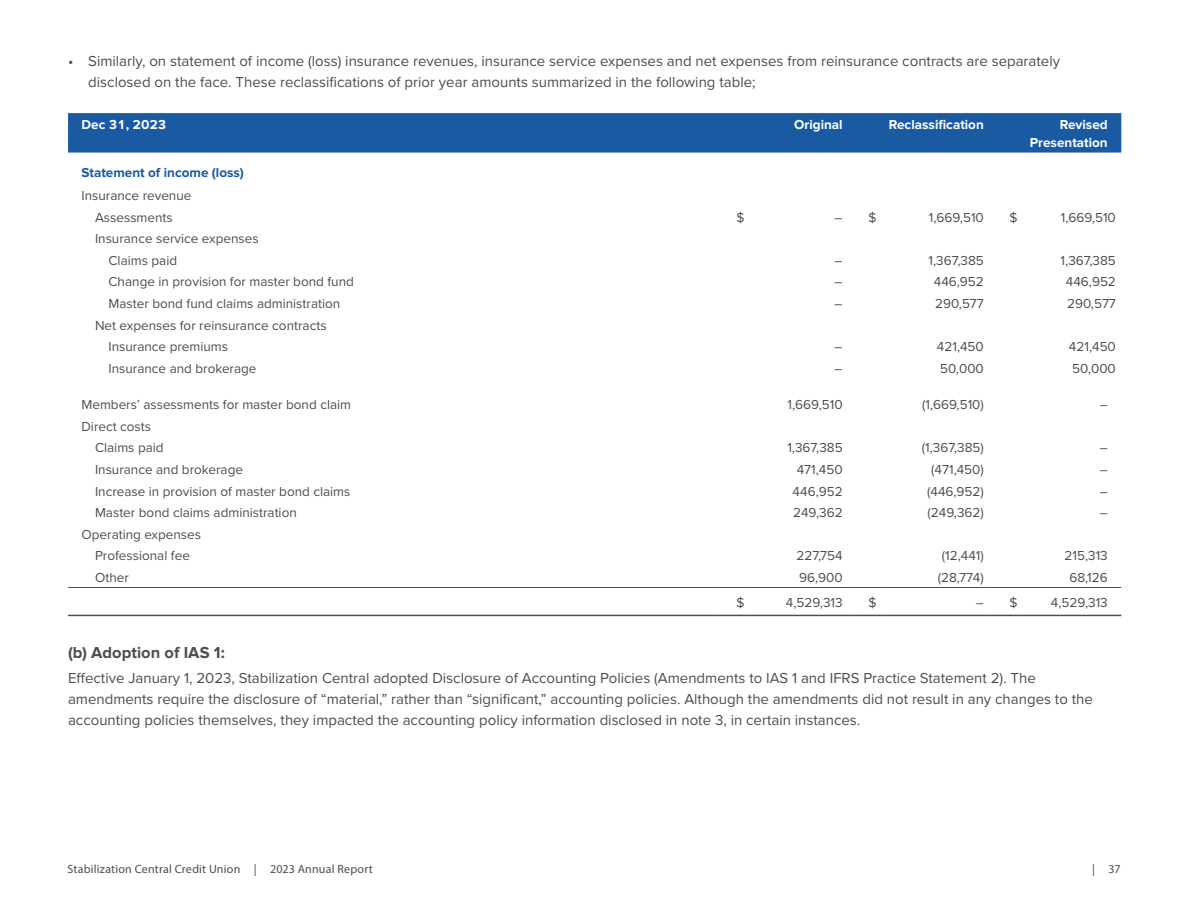
<style>
.page{position:relative;width:1188px;height:918px;background:#fff}
.page>*{position:absolute;margin:0;border:0;box-sizing:border-box;transform-origin:0 0}
.t1{font:700 16.5px "Proxima Nova";color:#4d4d4f}
.t2{font:15px/21px "Proxima Nova";color:#4d4d4f}
.t3{font:13.5px/21.6px "Proxima Nova";color:#4d4d4f}
.t4{font:700 13.5px/18px "Proxima Nova";color:#fff;text-align:right}
.t5{font:700 13.5px "Proxima Nova";color:#195aa3}
.t6{font:12px "Myriad Pro";letter-spacing:.015em;color:#4d4d4f}
</style>
<div class="page">
<div style="left:68px;top:113px;width:1053px;height:40px;background:#195aa3"></div>
<hr style="left:68px;top:587px;width:648px;height:1px;background:#4d4d4f">
<hr style="left:716px;top:587px;width:34px;height:1px;background:#4d4d4f">
<hr style="left:750px;top:587px;width:98px;height:1px;background:#4d4d4f">
<hr style="left:848px;top:587px;width:34px;height:1px;background:#4d4d4f">
<hr style="left:882px;top:587px;width:107px;height:1px;background:#4d4d4f">
<hr style="left:989px;top:587px;width:34px;height:1px;background:#4d4d4f">
<hr style="left:1023px;top:587px;width:98px;height:1px;background:#4d4d4f">
<hr style="left:68px;top:615px;width:648px;height:1px;background:#4d4d4f">
<hr style="left:716px;top:615px;width:34px;height:1px;background:#4d4d4f">
<hr style="left:750px;top:615px;width:98px;height:1px;background:#4d4d4f">
<hr style="left:848px;top:615px;width:34px;height:1px;background:#4d4d4f">
<hr style="left:882px;top:615px;width:107px;height:1px;background:#4d4d4f">
<hr style="left:989px;top:615px;width:34px;height:1px;background:#4d4d4f">
<hr style="left:1023px;top:615px;width:98px;height:1px;background:#4d4d4f">
<p class="t2" style="left:88px;top:50px;width:973px;text-indent:-20px">• Similarly, on statement of income (loss) insurance revenues, insurance service expenses and net expenses from reinsurance contracts are separately disclosed on the face. These reclassifications of prior year amounts summarized in the following table;</p>
<p class="t4" style="left:82px;top:116px;width:86px">Dec 31, 2023</p>
<p class="t4" style="left:794px;top:116px;width:50px">Original</p>
<p class="t4" style="left:889px;top:116px;width:96px">Reclassification</p>
<p class="t4" style="left:1030px;top:116px;width:79px">Revised<br>Presentation</p>
<p class="t5" style="left:82px;top:164px;width:164px">Statement of income (loss)</p>
<p class="t3" style="left:82px;top:184px;width:111px;text-align:center">Insurance revenue<br>Assessments</p>
<p class="t3" style="left:736px;top:206px;width:10px">$</p>
<p class="t3" style="left:835px;top:206px;width:43px">– $</p>
<p class="t3" style="left:929px;top:206px;width:57px">1,669,510</p>
<p class="t3" style="left:1010px;top:206px;width:10px">$</p>
<p class="t3" style="left:1061px;top:206px;width:57px">1,669,510</p>
<p class="t3" style="left:109px;top:227px;width:152px;text-indent:-14px">Insurance service expenses<br>Claims paid</p>
<p class="t3" style="left:835px;top:249px;width:10px">–</p>
<p class="t3" style="left:929px;top:249px;width:57px">1,367,385</p>
<p class="t3" style="left:1061px;top:249px;width:57px">1,367,385</p>
<p class="t3" style="left:109px;top:271px;width:247px">Change in provision for master bond fund</p>
<p class="t3" style="left:835px;top:271px;width:10px">–</p>
<p class="t3" style="left:934px;top:271px;width:52px">446,952</p>
<p class="t3" style="left:1066px;top:271px;width:52px">446,952</p>
<p class="t3" style="left:109px;top:292px;width:233px">Master bond fund claims administration</p>
<p class="t3" style="left:835px;top:292px;width:10px">–</p>
<p class="t3" style="left:935px;top:292px;width:50px">290,577</p>
<p class="t3" style="left:1067px;top:292px;width:50px">290,577</p>
<p class="t3" style="left:109px;top:314px;width:220px;text-indent:-14px">Net expenses for reinsurance contracts<br>Insurance premiums</p>
<p class="t3" style="left:835px;top:335px;width:10px">–</p>
<p class="t3" style="left:937px;top:335px;width:48px">421,450</p>
<p class="t3" style="left:1069px;top:335px;width:48px">421,450</p>
<p class="t3" style="left:109px;top:357px;width:150px">Insurance and brokerage</p>
<p class="t3" style="left:835px;top:357px;width:10px">–</p>
<p class="t3" style="left:940px;top:357px;width:45px">50,000</p>
<p class="t3" style="left:1072px;top:357px;width:45px">50,000</p>
<p class="t3" style="left:82px;top:393px;width:271px">Members’ assessments for master bond claim</p>
<p class="t3" style="left:788px;top:393px;width:57px">1,669,510</p>
<p class="t3" style="left:922px;top:393px;width:63px">(1,669,510)</p>
<p class="t3" style="left:1100px;top:393px;width:10px">–</p>
<p class="t3" style="left:95px;top:415px;width:70px;text-indent:-14px">Direct costs<br>Claims paid</p>
<p class="t3" style="left:787px;top:437px;width:57px">1,367,385</p>
<p class="t3" style="left:922px;top:437px;width:63px">(1,367,385)</p>
<p class="t3" style="left:1100px;top:437px;width:10px">–</p>
<p class="t3" style="left:95px;top:458px;width:150px">Insurance and brokerage</p>
<p class="t3" style="left:797px;top:458px;width:47px">471,450</p>
<p class="t3" style="left:931px;top:458px;width:54px">(471,450)</p>
<p class="t3" style="left:1100px;top:458px;width:10px">–</p>
<p class="t3" style="left:95px;top:480px;width:257px">Increase in provision of master bond claims</p>
<p class="t3" style="left:793px;top:480px;width:52px">446,952</p>
<p class="t3" style="left:927px;top:480px;width:58px">(446,952)</p>
<p class="t3" style="left:1100px;top:480px;width:10px">–</p>
<p class="t3" style="left:95px;top:501px;width:203px">Master bond claims administration</p>
<p class="t3" style="left:793px;top:501px;width:51px">249,362</p>
<p class="t3" style="left:928px;top:501px;width:58px">(249,362)</p>
<p class="t3" style="left:1100px;top:501px;width:10px">–</p>
<p class="t3" style="left:82px;top:523px;width:121px;text-align:center">Operating expenses<br>Professional fee</p>
<p class="t3" style="left:796px;top:544px;width:48px">227,754</p>
<p class="t3" style="left:942px;top:544px;width:43px">(12,441)</p>
<p class="t3" style="left:1065px;top:544px;width:45px">215,313</p>
<p class="t3" style="left:95px;top:566px;width:35px">Other</p>
<p class="t3" style="left:799px;top:566px;width:45px">96,900</p>
<p class="t3" style="left:938px;top:566px;width:48px">(28,774)</p>
<p class="t3" style="left:1069px;top:566px;width:40px">68,126</p>
<p class="t3" style="left:736px;top:591px;width:10px">$</p>
<p class="t3" style="left:786px;top:591px;width:58px">4,529,313</p>
<p class="t3" style="left:868px;top:591px;width:10px">$</p>
<p class="t3" style="left:976px;top:591px;width:43px">– $</p>
<p class="t3" style="left:1051px;top:591px;width:58px">4,529,313</p>
<p class="t1" style="left:68px;top:643px;width:158px">(b) Adoption of IAS 1:</p>
<p class="t2" style="left:68px;top:667px;width:1026px">Effective January 1, 2023, Stabilization Central adopted Disclosure of Accounting Policies (Amendments to IAS 1 and IFRS Practice Statement 2). The amendments require the disclosure of “material,” rather than “significant,” accounting policies. Although the amendments did not result in any changes to the accounting policies themselves, they impacted the accounting policy information disclosed in note 3, in certain instances.</p>
<p class="t6" style="left:68px;top:861px;width:307px">Stabilization Central Credit Union | 2023 Annual Report</p>
<p class="t6" style="left:1092px;top:861px;width:30px">| 37</p>
</div>
